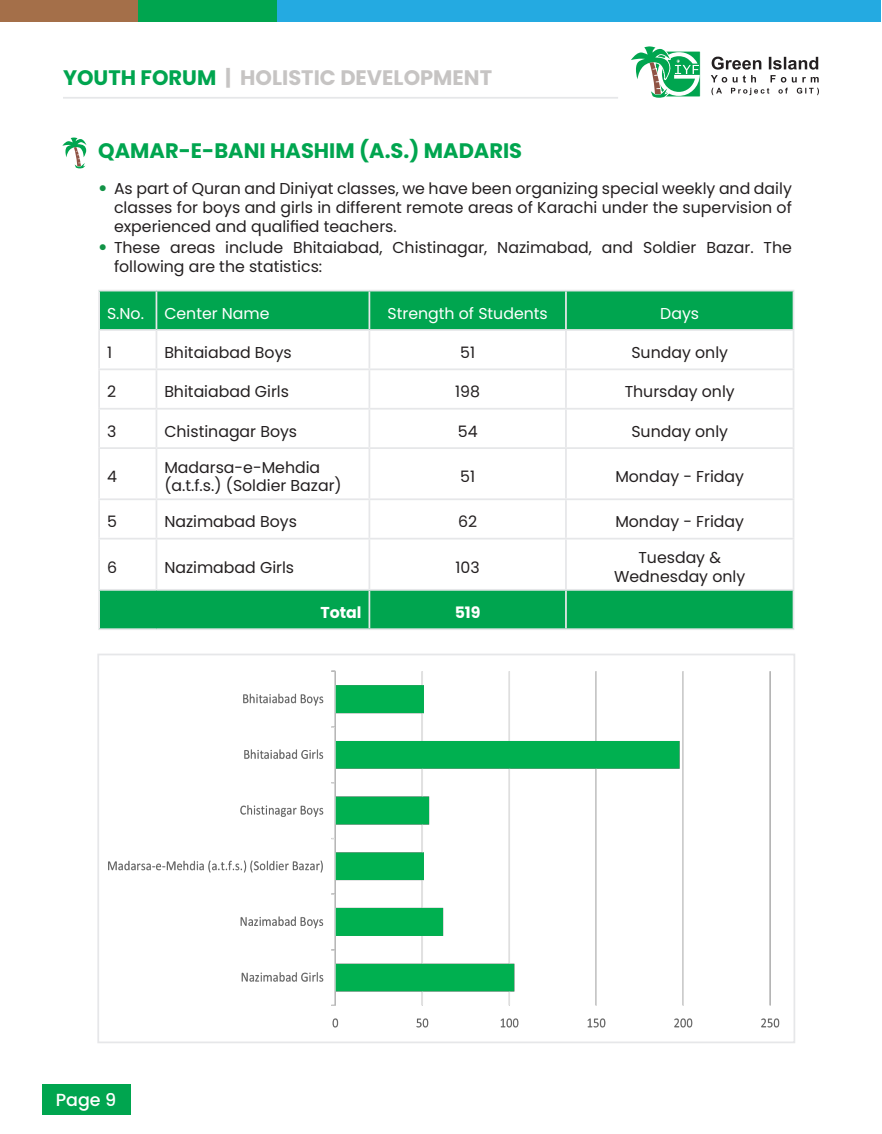
<style>
.page{position:relative;width:882px;height:1134px;background:#fff}
.page>*{position:absolute;margin:0;border:0;box-sizing:border-box;transform-origin:0 0}
.t1{font:700 21px "Poppins";color:#00a54f}
.t2{font:700 21px "Poppins";color:#c6c4c3}
.t3{font:500 17.5px "Poppins";color:#fff}
.t4{font:15.75px/18.9px "Poppins";color:#231f20}
.t5{font:15.75px "Poppins";color:#fff}
.t6{font:700 15.75px "Poppins";color:#fff}
.s1{color:#00a54f}
.s2{font-weight:900;font-size:17.5px;color:#129346}
</style>
<div class="page">
<div style="left:655px;top:51px;width:46px;height:46px;border:1px solid #fff"></div>
<svg style="left:711px;top:57px;width:108px;height:38px"></svg>
<div style="left:42px;top:1085px;width:88px;height:30px;background:#00a54f"></div>
<div style="left:277px;top:0;width:604px;height:21px;background:#24aae1"></div>
<div style="left:138px;top:0;width:139px;height:21px;background:#00a54f"></div>
<div style="left:0;top:0;width:138px;height:21px;background:#a46f49"></div>
<hr style="left:63px;top:97px;width:555px;height:2px;background:#e6e7e9">
<svg style="left:631px;top:46px;width:69px;height:52px"></svg>
<svg style="left:62px;top:138px;width:25px;height:30px"></svg>
<div style="left:100px;top:291px;width:693px;height:337px;background:#00a54f"></div>
<svg style="left:100px;top:331px;width:693px;height:77px"></svg>
<svg style="left:100px;top:410px;width:693px;height:179px"></svg>
<hr style="left:98px;top:290px;width:58px;height:1px;background:#e6e7e9">
<hr style="left:98px;top:291px;width:2px;height:38px;background:#e6e7e9">
<hr style="left:156px;top:290px;width:213px;height:1px;background:#e6e7e9">
<hr style="left:156px;top:291px;width:1px;height:38px;background:#e6e7e9">
<hr style="left:369px;top:290px;width:197px;height:1px;background:#e6e7e9">
<hr style="left:369px;top:291px;width:1px;height:38px;background:#e6e7e9">
<hr style="left:566px;top:290px;width:228px;height:1px;background:#e6e7e9">
<hr style="left:565px;top:291px;width:2px;height:38px;background:#e6e7e9">
<hr style="left:793px;top:291px;width:1px;height:38px;background:#e6e7e9">
<hr style="left:98px;top:329px;width:58px;height:2px;background:#e6e7e9">
<hr style="left:98px;top:331px;width:2px;height:37px;background:#e6e7e9">
<hr style="left:156px;top:329px;width:213px;height:2px;background:#e6e7e9">
<hr style="left:156px;top:331px;width:1px;height:37px;background:#e6e7e9">
<hr style="left:369px;top:329px;width:197px;height:2px;background:#e6e7e9">
<hr style="left:369px;top:331px;width:1px;height:37px;background:#e6e7e9">
<hr style="left:566px;top:329px;width:228px;height:2px;background:#e6e7e9">
<hr style="left:565px;top:331px;width:2px;height:37px;background:#e6e7e9">
<hr style="left:793px;top:331px;width:1px;height:37px;background:#e6e7e9">
<hr style="left:98px;top:368px;width:58px;height:2px;background:#e6e7e9">
<hr style="left:98px;top:370px;width:2px;height:38px;background:#e6e7e9">
<hr style="left:156px;top:368px;width:213px;height:2px;background:#e6e7e9">
<hr style="left:156px;top:370px;width:1px;height:38px;background:#e6e7e9">
<hr style="left:369px;top:368px;width:197px;height:2px;background:#e6e7e9">
<hr style="left:369px;top:370px;width:1px;height:38px;background:#e6e7e9">
<hr style="left:566px;top:368px;width:228px;height:2px;background:#e6e7e9">
<hr style="left:565px;top:370px;width:2px;height:38px;background:#e6e7e9">
<hr style="left:793px;top:370px;width:1px;height:38px;background:#e6e7e9">
<hr style="left:98px;top:408px;width:58px;height:2px;background:#e6e7e9">
<hr style="left:98px;top:410px;width:2px;height:37px;background:#e6e7e9">
<hr style="left:156px;top:408px;width:213px;height:2px;background:#e6e7e9">
<hr style="left:156px;top:410px;width:1px;height:37px;background:#e6e7e9">
<hr style="left:369px;top:408px;width:197px;height:2px;background:#e6e7e9">
<hr style="left:369px;top:410px;width:1px;height:37px;background:#e6e7e9">
<hr style="left:566px;top:408px;width:228px;height:2px;background:#e6e7e9">
<hr style="left:565px;top:410px;width:2px;height:37px;background:#e6e7e9">
<hr style="left:793px;top:410px;width:1px;height:37px;background:#e6e7e9">
<hr style="left:98px;top:447px;width:58px;height:2px;background:#e6e7e9">
<hr style="left:98px;top:449px;width:2px;height:49px;background:#e6e7e9">
<hr style="left:156px;top:447px;width:213px;height:2px;background:#e6e7e9">
<hr style="left:156px;top:449px;width:1px;height:49px;background:#e6e7e9">
<hr style="left:369px;top:447px;width:197px;height:2px;background:#e6e7e9">
<hr style="left:369px;top:449px;width:1px;height:49px;background:#e6e7e9">
<hr style="left:566px;top:447px;width:228px;height:2px;background:#e6e7e9">
<hr style="left:565px;top:449px;width:2px;height:49px;background:#e6e7e9">
<hr style="left:793px;top:449px;width:1px;height:49px;background:#e6e7e9">
<hr style="left:98px;top:498px;width:58px;height:2px;background:#e6e7e9">
<hr style="left:98px;top:500px;width:2px;height:38px;background:#e6e7e9">
<hr style="left:156px;top:498px;width:213px;height:2px;background:#e6e7e9">
<hr style="left:156px;top:500px;width:1px;height:38px;background:#e6e7e9">
<hr style="left:369px;top:498px;width:197px;height:2px;background:#e6e7e9">
<hr style="left:369px;top:500px;width:1px;height:38px;background:#e6e7e9">
<hr style="left:566px;top:498px;width:228px;height:2px;background:#e6e7e9">
<hr style="left:565px;top:500px;width:2px;height:38px;background:#e6e7e9">
<hr style="left:793px;top:500px;width:1px;height:38px;background:#e6e7e9">
<hr style="left:98px;top:538px;width:58px;height:2px;background:#e6e7e9">
<hr style="left:98px;top:540px;width:2px;height:49px;background:#e6e7e9">
<hr style="left:156px;top:538px;width:213px;height:2px;background:#e6e7e9">
<hr style="left:156px;top:540px;width:1px;height:49px;background:#e6e7e9">
<hr style="left:369px;top:538px;width:197px;height:2px;background:#e6e7e9">
<hr style="left:369px;top:540px;width:1px;height:49px;background:#e6e7e9">
<hr style="left:566px;top:538px;width:228px;height:2px;background:#e6e7e9">
<hr style="left:565px;top:540px;width:2px;height:49px;background:#e6e7e9">
<hr style="left:793px;top:540px;width:1px;height:49px;background:#e6e7e9">
<hr style="left:98px;top:589px;width:58px;height:2px;background:#e6e7e9">
<hr style="left:98px;top:591px;width:2px;height:37px;background:#e6e7e9">
<hr style="left:156px;top:589px;width:213px;height:2px;background:#e6e7e9">
<hr style="left:369px;top:589px;width:197px;height:2px;background:#e6e7e9">
<hr style="left:369px;top:591px;width:1px;height:37px;background:#e6e7e9">
<hr style="left:566px;top:589px;width:228px;height:2px;background:#e6e7e9">
<hr style="left:565px;top:591px;width:2px;height:37px;background:#e6e7e9">
<hr style="left:793px;top:591px;width:1px;height:37px;background:#e6e7e9">
<hr style="left:98px;top:628px;width:58px;height:2px;background:#e6e7e9">
<hr style="left:156px;top:628px;width:213px;height:2px;background:#e6e7e9">
<hr style="left:369px;top:628px;width:197px;height:2px;background:#e6e7e9">
<hr style="left:566px;top:628px;width:228px;height:2px;background:#e6e7e9">
<img style="left:108px;top:670px;width:672px;height:358px">
<div style="left:97px;top:654px;width:698px;height:389px;border:2px solid #e6e7e9"></div>
<h1 class="t2" style="left:63px;top:66px;width:431px"><span class="s1">YOUTH FORUM</span> | HOLISTIC DEVELOPMENT</h1>
<p class="t1" style="left:98px;top:138px;width:425px">QAMAR-E-BANI HASHIM (A.S.) MADARIS</p>
<p class="t4" style="left:114px;top:179px;width:679px;text-align:justify;text-indent:-16px"><span class="s2">•</span> As part of Quran and Diniyat classes, we have been organizing special weekly and daily classes for boys and girls in different remote areas of Karachi under the supervision of experienced and qualified teachers.</p>
<p class="t4" style="left:114px;top:238px;width:679px;text-indent:-16px"><span class="s2">•</span> These areas include Bhitaiabad, Chistinagar, Nazimabad, and Soldier Bazar. The following are the statistics:</p>
<p class="t5" style="left:107px;top:304px;width:39px">S.No.</p>
<p class="t5" style="left:164px;top:304px;width:107px">Center Name</p>
<p class="t5" style="left:388px;top:304px;width:162px">Strength of Students</p>
<p class="t5" style="left:660px;top:304px;width:40px">Days</p>
<p class="t4" style="left:107px;top:343px;width:7px">1</p>
<p class="t4" style="left:164px;top:343px;width:129px">Bhitaiabad Boys</p>
<p class="t4" style="left:460px;top:343px;width:16px">51</p>
<p class="t4" style="left:631px;top:343px;width:98px">Sunday only</p>
<p class="t4" style="left:107px;top:382px;width:11px">2</p>
<p class="t4" style="left:164px;top:382px;width:126px">Bhitaiabad Girls</p>
<p class="t4" style="left:455px;top:382px;width:26px">198</p>
<p class="t4" style="left:625px;top:382px;width:112px">Thursday only</p>
<p class="t4" style="left:107px;top:422px;width:11px">3</p>
<p class="t4" style="left:164px;top:422px;width:134px">Chistinagar Boys</p>
<p class="t4" style="left:458px;top:422px;width:21px">54</p>
<p class="t4" style="left:631px;top:422px;width:98px">Sunday only</p>
<p class="t4" style="left:107px;top:467px;width:11px">4</p>
<p class="t4" style="left:164px;top:458px;width:179px">Madarsa-e-Mehdia (a.t.f.s.) (Soldier Bazar)</p>
<p class="t4" style="left:460px;top:467px;width:16px">51</p>
<p class="t4" style="left:615px;top:467px;width:130px">Monday - Friday</p>
<p class="t4" style="left:107px;top:512px;width:11px">5</p>
<p class="t4" style="left:164px;top:512px;width:134px">Nazimabad Boys</p>
<p class="t4" style="left:458px;top:512px;width:21px">62</p>
<p class="t4" style="left:615px;top:512px;width:130px">Monday - Friday</p>
<p class="t4" style="left:107px;top:558px;width:12px">6</p>
<p class="t4" style="left:164px;top:558px;width:131px">Nazimabad Girls</p>
<p class="t4" style="left:456px;top:558px;width:26px">103</p>
<p class="t4" style="left:614px;top:548px;width:133px;text-align:center">Tuesday &amp;<br>Wednesday only</p>
<p class="t6" style="left:320px;top:603px;width:43px">Total</p>
<p class="t6" style="left:455px;top:603px;width:27px">519</p>
<p class="t3" style="left:56px;top:1089px;width:62px">Page 9</p>
</div>
